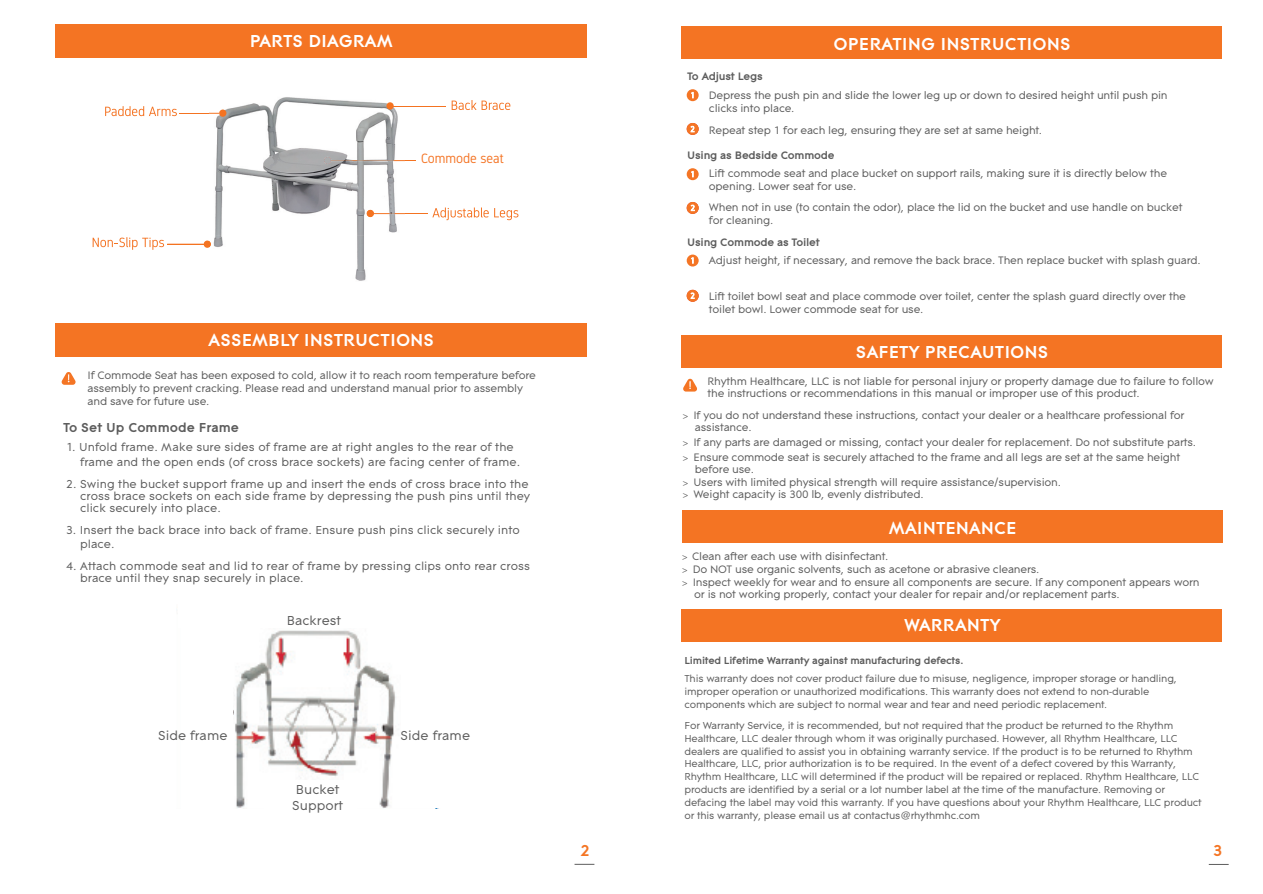
<style>
.page{position:relative;width:1263px;height:894px;background:#fff}
.page>*{position:absolute;margin:0;border:0;box-sizing:border-box;transform-origin:0 0}
.t1{font:700 18px "Contax Pro 75";color:#fff}
.t2{font:700 16.5px "Contax Pro 75";color:#f47524}
.t3{font:13.5px/16.2px "Contax Pro 55";color:#5d5d5d}
.t4{font:700 13.5px "Contax Pro 75";color:#5d5d5d}
.t5{font:13.5px "Gidole";color:#f47323}
.t6{font:12px/12px "Contax Pro 55";color:#5d5d5d}
.t7{font:11.25px/12.9px "Contax Pro 55";letter-spacing:-.02em;color:#5d5d5d}
.t8{font:700 11.25px "Contax Pro 75";letter-spacing:-.02em;color:#5d5d5d}
.t9{font:10.5px/12.9px "Contax Pro 55";letter-spacing:-.02em;color:#5d5d5d}
.t10{font:700 10.5px "Contax Pro 75";letter-spacing:-.02em;color:#5d5d5d}
.s1{font-size:9px}
</style>
<div class="page">
<svg style="left:686px;top:89px;width:12px;height:12px"></svg>
<svg style="left:691px;top:92px;width:2px;height:6px"></svg>
<svg style="left:686px;top:123px;width:12px;height:12px"></svg>
<svg style="left:690px;top:126px;width:5px;height:6px"></svg>
<svg style="left:686px;top:168px;width:12px;height:12px"></svg>
<svg style="left:691px;top:171px;width:2px;height:6px"></svg>
<svg style="left:686px;top:202px;width:12px;height:12px"></svg>
<svg style="left:690px;top:204px;width:5px;height:7px"></svg>
<svg style="left:686px;top:254px;width:12px;height:12px"></svg>
<svg style="left:691px;top:257px;width:2px;height:6px"></svg>
<div style="left:686px;top:290px;width:12px;height:12px;background:#f47525;border-radius:50%"></div>
<svg style="left:690px;top:292px;width:5px;height:7px"></svg>
<svg style="left:683px;top:378px;width:14px;height:13px"></svg>
<svg style="left:61px;top:372px;width:15px;height:12px"></svg>
<img style="left:233px;top:630px;width:206px;height:179px">
<div style="left:265px;top:779px;width:92px;height:41px;background:#fff"></div>
<div style="left:401px;top:606px;width:127px;height:201px;background:#fff"></div>
<div style="left:56px;top:24px;width:531px;height:33px;background:#f47423"></div>
<div style="left:56px;top:323px;width:531px;height:33px;background:#f47423"></div>
<div style="left:681px;top:27px;width:540px;height:32px;background:#f47423"></div>
<div style="left:681px;top:334px;width:540px;height:33px;background:#f47423"></div>
<div style="left:681px;top:609px;width:540px;height:33px;background:#f47423"></div>
<svg style="left:574px;top:863px;width:20px;height:1px"></svg>
<div style="left:682px;top:510px;width:540px;height:32px;background:#f47423"></div>
<hr style="left:393px;top:106px;width:53px;height:1px;background:#f47321">
<svg style="left:451px;top:100px;width:59px;height:10px"></svg>
<hr style="left:331px;top:160px;width:84px;height:1px;background:#f47321">
<div style="left:204px;top:240px;width:7px;height:8px;background:#f47321;border-radius:50%"></div>
<hr style="left:167px;top:244px;width:37px;height:1px;background:#f47321">
<svg style="left:93px;top:237px;width:71px;height:13px"></svg>
<hr style="left:373px;top:213px;width:55px;height:1px;background:#f47321">
<svg style="left:432px;top:207px;width:86px;height:13px"></svg>
<hr style="left:179px;top:113px;width:40px;height:1px;background:#f47321">
<svg style="left:105px;top:106px;width:72px;height:10px"></svg>
<img style="left:209px;top:97px;width:196px;height:184px">
<svg style="left:324px;top:157px;width:7px;height:7px"></svg>
<img style="left:331px;top:160px;width:74px;height:1px">
<svg style="left:209px;top:241px;width:2px;height:6px"></svg>
<svg style="left:367px;top:210px;width:7px;height:7px"></svg>
<img style="left:373px;top:213px;width:32px;height:1px">
<div style="left:219px;top:109px;width:7px;height:8px;background:#f47321;border-radius:50%"></div>
<div style="left:386px;top:102px;width:8px;height:7px;background:#f47321;border-radius:50%"></div>
<h1 class="t1" style="left:250px;top:30px;width:145px">PARTS DIAGRAM</h1>
<p class="t5" style="left:421px;top:151px;width:84px">Commode seat</p>
<h1 class="t1" style="left:208px;top:328px;width:227px">ASSEMBLY INSTRUCTIONS</h1>
<p class="t7" style="left:88px;top:368px;width:450px">If Commode Seat has been exposed to cold, allow it to reach room temperature before assembly to prevent cracking. Please read and understand manual prior to assembly and save for future use.</p>
<p class="t4" style="left:63px;top:419px;width:177px">To Set Up Commode Frame</p>
<p class="t6" style="left:80px;top:440px;width:441px;line-height:14.4px;text-indent:-14px">1. Unfold frame. Make sure sides of frame are at right angles to the rear of the frame and the open ends (of cross brace sockets) are facing center of frame.</p>
<p class="t6" style="left:80px;top:477px;width:452px;text-indent:-14px">2. Swing the bucket support frame up and insert the ends of cross brace into the cross brace sockets on each side frame by depressing the push pins until they click securely into place.</p>
<p class="t6" style="left:80px;top:522px;width:441px;line-height:14.4px;text-indent:-14px">3. Insert the back brace into back of frame. Ensure push pins click securely into place.</p>
<p class="t6" style="left:80px;top:559px;width:451px;text-indent:-14px">4. Attach commode seat and lid to rear of frame by pressing clips onto rear cross brace until they snap securely in place.</p>
<p class="t3" style="left:158px;top:726px;width:71px">Side frame</p>
<p class="t3" style="left:287px;top:612px;width:56px">Backrest</p>
<p class="t3" style="left:292px;top:780px;width:52px">Bucket<br>Support</p>
<p class="t3" style="left:400px;top:727px;width:71px">Side frame</p>
<p class="t8" style="left:687px;top:69px;width:77px">To Adjust Legs</p>
<h1 class="t1" style="left:833px;top:33px;width:239px">OPERATING INSTRUCTIONS</h1>
<p class="t7" style="left:709px;top:88px;width:460px">Depress the push pin and slide the lower leg up or down to desired height until push pin clicks into place.</p>
<p class="t7" style="left:709px;top:123px;width:335px">Repeat step 1 for each leg, ensuring they are set at same height.</p>
<p class="t7" style="left:709px;top:167px;width:459px">Lift commode seat and place bucket on support rails, making sure it is directly below the opening. Lower seat for use.</p>
<p class="t7" style="left:709px;top:200px;width:475px">When not in use (to contain the odor), place the lid on the bucket and use handle on bucket for cleaning.</p>
<p class="t7" style="left:709px;top:253px;width:493px">Adjust height, if necessary, and remove the back brace. Then replace bucket with splash guard.</p>
<p class="t7" style="left:709px;top:289px;width:478px">Lift toilet bowl seat and place commode over toilet, center the splash guard directly over the toilet bowl. Lower commode seat for use.</p>
<p class="t8" style="left:687px;top:148px;width:149px">Using as Bedside Commode</p>
<p class="t8" style="left:687px;top:235px;width:134px">Using Commode as Toilet</p>
<h1 class="t1" style="left:856px;top:340px;width:194px">SAFETY PRECAUTIONS</h1>
<p class="t7" style="left:707px;top:374px;width:508px">Rhythm Healthcare, LLC is not liable for personal injury or property damage due to failure to follow the instructions or recommendations in this manual or improper use of this product.</p>
<p class="t7" style="left:695px;top:408px;width:491px;line-height:12px;text-indent:-12px"><span class="s1">&gt;</span> If you do not understand these instructions, contact your dealer or a healthcare professional for assistance.</p>
<p class="t7" style="left:683px;top:434px;width:515px;line-height:15px"><span class="s1">&gt;</span> If any parts are damaged or missing, contact your dealer for replacement. Do not substitute parts. <span class="s1">&gt;</span> Ensure commode seat is securely attached to the frame and all legs are set at the same height</p>
<p class="t7" style="left:683px;top:462px;width:380px;text-indent:12px">before use.<br><span class="s1">&gt;</span> Users with limited physical strength will require assistance/supervision. <span class="s1">&gt;</span> Weight capacity is 300 lb, evenly distributed.</p>
<h1 class="t1" style="left:888px;top:516px;width:129px">MAINTENANCE</h1>
<p class="t7" style="left:682px;top:549px;width:208px"><span class="s1">&gt;</span> Clean after each use with disinfectant.</p>
<p class="t7" style="left:682px;top:562px;width:359px"><span class="s1">&gt;</span> Do NOT use organic solvents, such as acetone or abrasive cleaners.</p>
<p class="t7" style="left:682px;top:575px;width:519px"><span class="s1">&gt;</span> Inspect weekly for wear and to ensure all components are secure. If any component appears worn</p>
<p class="t7" style="left:694px;top:587px;width:427px">or is not working properly, contact your dealer for repair and/or replacement parts.</p>
<h1 class="t1" style="left:904px;top:614px;width:98px">WARRANTY</h1>
<p class="t10" style="left:684px;top:654px;width:280px">Limited Lifetime Warranty against manufacturing defects.</p>
<p class="t9" style="left:684px;top:672px;width:494px">This warranty does not cover product failure due to misuse, negligence, improper storage or handling, improper operation or unauthorized modifications. This warranty does not extend to non-durable components which are subject to normal wear and tear and need periodic replacement.</p>
<p class="t9" style="left:684px;top:718px;width:519px">For Warranty Service, it is recommended, but not required that the product be returned to the Rhythm Healthcare, LLC dealer through whom it was originally purchased. However, all Rhythm Healthcare, LLC dealers are qualified to assist you in obtaining warranty service. If the product is to be returned to Rhythm Healthcare, LLC, prior authorization is to be required. In the event of a defect covered by this Warranty, Rhythm Healthcare, LLC will determined if the product will be repaired or replaced. Rhythm Healthcare, LLC products are identified by a serial or a lot number label at the time of the manufacture. Removing or defacing the label may void this warranty. If you have questions about your Rhythm Healthcare, LLC product or this warranty, please email us at contactus@rhythmhc.com</p>
<h2 class="t2" style="left:580px;top:839px;width:11px">2</h2>
<h2 class="t2" style="left:1213px;top:839px;width:11px">3</h2>
</div>
